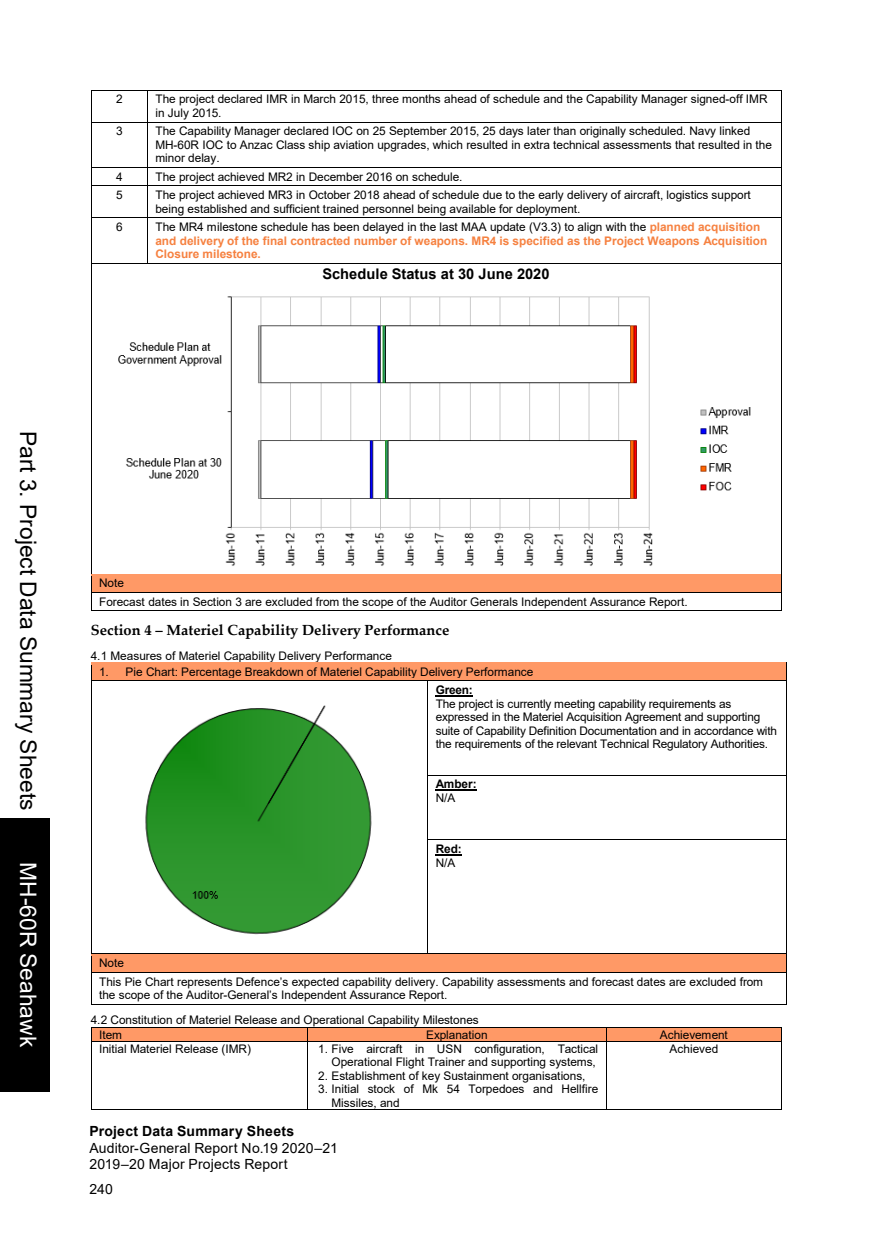
<style>
.page{position:relative;width:874px;height:1241px;background:#fff}
.page>*{position:absolute;margin:0;border:0;box-sizing:border-box;transform-origin:0 0}
.t1{font:22.75px "Arial";color:#000}
.t2{font:22.75px "Arial";color:#fff}
.t3{font:700 14.7px "Palatino Linotype";letter-spacing:.005em;color:#000}
.t4{font:700 14.7px "Arial";color:#000}
.t5{font:14px/15.8px "Arial";letter-spacing:.015em;color:#000}
.t6{font:700 14px "Arial";letter-spacing:.02em;color:#000}
.t7{font:11.9px/13.7px "Arial";letter-spacing:-.005em;color:#000}
.t8{font:700 11.9px/13.5px "Arial";color:#f68140}
.t9{font:700 11.9px "Arial";letter-spacing:-.01em;color:#000}
.t10{font:10.15px "Arial";color:#000}
.s1{font-weight:400;color:#000}
</style>
<div class="page">
<div style="left:0;top:818px;width:50px;height:272px;background:#000"></div>
<hr style="left:91px;top:90px;width:56px;height:1px;background:#000">
<hr style="left:148px;top:90px;width:632px;height:1px;background:#000">
<hr style="left:91px;top:92px;width:1px;height:30px;background:#000">
<hr style="left:147px;top:92px;width:1px;height:30px;background:#000">
<hr style="left:780px;top:92px;width:1px;height:30px;background:#000">
<hr style="left:91px;top:122px;width:56px;height:1px;background:#000">
<hr style="left:148px;top:122px;width:632px;height:1px;background:#000">
<hr style="left:91px;top:124px;width:1px;height:43px;background:#000">
<hr style="left:147px;top:124px;width:1px;height:43px;background:#000">
<hr style="left:780px;top:124px;width:1px;height:43px;background:#000">
<hr style="left:91px;top:167px;width:56px;height:1px;background:#000">
<hr style="left:148px;top:167px;width:632px;height:1px;background:#000">
<hr style="left:91px;top:185px;width:56px;height:1px;background:#000">
<hr style="left:148px;top:185px;width:632px;height:1px;background:#000">
<svg style="left:91px;top:168px;width:1px;height:52px"></svg>
<hr style="left:91px;top:217px;width:56px;height:1px;background:#000">
<svg style="left:147px;top:167px;width:1px;height:53px"></svg>
<hr style="left:148px;top:217px;width:632px;height:1px;background:#000">
<hr style="left:91px;top:220px;width:1px;height:43px;background:#000">
<hr style="left:147px;top:220px;width:1px;height:43px;background:#000">
<hr style="left:780px;top:220px;width:1px;height:43px;background:#000">
<hr style="left:91px;top:263px;width:56px;height:1px;background:#000">
<hr style="left:148px;top:263px;width:632px;height:1px;background:#000">
<hr style="left:91px;top:266px;width:1px;height:307px;background:#000">
<hr style="left:780px;top:266px;width:1px;height:307px;background:#000">
<div style="left:99px;top:576px;width:674px;height:14px;background:#f96"></div>
<hr style="left:91px;top:573px;width:689px;height:1px;background:#000">
<hr style="left:91px;top:574px;width:689px;height:2px;background:#f96">
<hr style="left:91px;top:590px;width:690px;height:2px;background:#f96">
<hr style="left:91px;top:592px;width:689px;height:1px;background:#000">
<svg style="left:91px;top:576px;width:1px;height:34px"></svg>
<hr style="left:91px;top:610px;width:689px;height:1px;background:#000">
<svg style="left:780px;top:574px;width:1px;height:37px"></svg>
<div style="left:99px;top:665px;width:679px;height:13px;background:#f96"></div>
<hr style="left:91px;top:662px;width:694px;height:3px;background:#f96">
<hr style="left:91px;top:678px;width:695px;height:2px;background:#f96">
<hr style="left:435px;top:695px;width:37px;height:1px;background:#000">
<svg style="left:91px;top:665px;width:1px;height:18px"></svg>
<hr style="left:91px;top:680px;width:336px;height:1px;background:#000">
<hr style="left:428px;top:680px;width:357px;height:1px;background:#000">
<svg style="left:785px;top:662px;width:1px;height:19px"></svg>
<hr style="left:91px;top:683px;width:1px;height:91px;background:#000">
<hr style="left:427px;top:683px;width:1px;height:91px;background:#000">
<hr style="left:785px;top:683px;width:1px;height:91px;background:#000">
<hr style="left:435px;top:789px;width:41px;height:1px;background:#000">
<hr style="left:428px;top:774px;width:357px;height:1px;background:#000">
<hr style="left:91px;top:777px;width:1px;height:62px;background:#000">
<hr style="left:427px;top:777px;width:1px;height:62px;background:#000">
<hr style="left:785px;top:777px;width:1px;height:62px;background:#000">
<svg style="left:435px;top:854px;width:26px;height:1px"></svg>
<hr style="left:428px;top:839px;width:357px;height:1px;background:#000">
<hr style="left:91px;top:842px;width:1px;height:111px;background:#000">
<hr style="left:427px;top:842px;width:1px;height:111px;background:#000">
<hr style="left:785px;top:842px;width:1px;height:111px;background:#000">
<div style="left:99px;top:956px;width:679px;height:13px;background:#f96"></div>
<hr style="left:91px;top:953px;width:336px;height:3px;background:#f96">
<hr style="left:428px;top:953px;width:357px;height:3px;background:#f96">
<hr style="left:91px;top:969px;width:695px;height:2px;background:#f96">
<hr style="left:91px;top:971px;width:694px;height:1px;background:#000">
<svg style="left:91px;top:953px;width:1px;height:50px"></svg>
<hr style="left:91px;top:1003px;width:694px;height:1px;background:#000">
<svg style="left:785px;top:953px;width:1px;height:20px"></svg>
<div style="left:91px;top:1027px;width:216px;height:13px;background:#f96"></div>
<div style="left:308px;top:1027px;width:297px;height:13px;background:#f96"></div>
<div style="left:606px;top:1027px;width:174px;height:13px;background:#f96"></div>
<hr style="left:91px;top:1026px;width:216px;height:1px;background:#000">
<hr style="left:308px;top:1026px;width:297px;height:1px;background:#000">
<hr style="left:606px;top:1026px;width:174px;height:1px;background:#000">
<svg style="left:91px;top:1026px;width:1px;height:14px"></svg>
<hr style="left:91px;top:1040px;width:216px;height:1px;background:#000">
<svg style="left:307px;top:1027px;width:1px;height:14px"></svg>
<hr style="left:308px;top:1040px;width:297px;height:1px;background:#000">
<svg style="left:605px;top:1027px;width:1px;height:14px"></svg>
<hr style="left:606px;top:1040px;width:174px;height:1px;background:#000">
<svg style="left:780px;top:1027px;width:1px;height:14px"></svg>
<hr style="left:91px;top:1041px;width:1px;height:68px;background:#000">
<hr style="left:91px;top:1109px;width:216px;height:1px;background:#000">
<hr style="left:307px;top:1041px;width:1px;height:68px;background:#000">
<hr style="left:308px;top:1109px;width:297px;height:1px;background:#000">
<hr style="left:605px;top:1041px;width:1px;height:68px;background:#000">
<hr style="left:606px;top:1109px;width:174px;height:1px;background:#000">
<hr style="left:780px;top:1041px;width:1px;height:68px;background:#000">
<img style="left:118px;top:296px;width:633px;height:270px">
<img style="left:145px;top:705px;width:227px;height:230px">
<p class="t7" style="left:116px;top:92px;width:8px">2</p>
<p class="t7" style="left:155px;top:92px;width:613px">The project declared IMR in March 2015, three months ahead of schedule and the Capability Manager signed-off IMR in July 2015.</p>
<p class="t7" style="left:116px;top:124px;width:8px">3</p>
<p class="t7" style="left:155px;top:124px;width:617px">The Capability Manager declared IOC on 25 September 2015, 25 days later than originally scheduled. Navy linked<br>MH-60R IOC to Anzac Class ship aviation upgrades, which resulted in extra technical assessments that resulted in the minor delay.</p>
<p class="t7" style="left:116px;top:170px;width:8px">4</p>
<p class="t7" style="left:155px;top:170px;width:308px">The project achieved MR2 in December 2016 on schedule.</p>
<p class="t7" style="left:116px;top:188px;width:8px">5</p>
<p class="t7" style="left:155px;top:188px;width:596px">The project achieved MR3 in October 2018 ahead of schedule due to the early delivery of aircraft, logistics support being established and sufficient trained personnel being available for deployment.</p>
<p class="t7" style="left:116px;top:220px;width:8px">6</p>
<p class="t8" style="left:155px;top:220px;width:613px"><span class="s1">The MR4 milestone schedule has been delayed in the last MAA update (V3.3) to align with the</span> planned acquisition and delivery of the final contracted number of weapons. MR4 is specified as the Project Weapons Acquisition<br>Closure milestone.</p>
<p class="t4" style="left:322px;top:264px;width:229px">Schedule Status at 30 June 2020</p>
<h1 class="t1" style="left:44px;top:430px;width:381px;rotate:90deg">Part 3. Project Data Summary Sheets</h1>
<h1 class="t2" style="left:44px;top:862px;width:186px;rotate:90deg">MH-60R Seahawk</h1>
<p class="t7" style="left:99px;top:573px;width:590px;line-height:18.4px">Note<br>Forecast dates in Section 3 are excluded from the scope of the Auditor Generals Independent Assurance Report.</p>
<p class="t3" style="left:91px;top:619px;width:360px">Section 4 – Materiel Capability Delivery Performance</p>
<p class="t7" style="left:91px;top:648px;width:302px">4.1 Measures of Materiel Capability Delivery Performance</p>
<p class="t7" style="left:99px;top:664px;width:435px">1. Pie Chart: Percentage Breakdown of Materiel Capability Delivery Performance</p>
<p class="t9" style="left:435px;top:681px;width:39px">Green:</p>
<p class="t7" style="left:435px;top:696px;width:343px">The project is currently meeting capability requirements as expressed in the Materiel Acquisition Agreement and supporting suite of Capability Definition Documentation and in accordance with the requirements of the relevant Technical Regulatory Authorities.</p>
<p class="t9" style="left:435px;top:775px;width:42px">Amber:</p>
<p class="t7" style="left:435px;top:790px;width:21px">N/A</p>
<p class="t9" style="left:435px;top:840px;width:28px">Red:</p>
<p class="t7" style="left:435px;top:855px;width:21px">N/A</p>
<p class="t7" style="left:99px;top:953px;width:665px;line-height:18.6px">Note<br>This Pie Chart represents Defence’s expected capability delivery. Capability assessments and forecast dates are excluded from</p>
<p class="t7" style="left:91px;top:981px;width:389px;line-height:25.2px;text-indent:8px">the scope of the Auditor-General’s Independent Assurance Report.<br>4.2 Constitution of Materiel Release and Operational Capability Milestones</p>
<p class="t7" style="left:99px;top:1027px;width:24px">Item</p>
<p class="t7" style="left:426px;top:1027px;width:63px">Explanation</p>
<p class="t7" style="left:659px;top:1027px;width:70px">Achievement</p>
<p class="t7" style="left:99px;top:1041px;width:153px">Initial Materiel Release (IMR)</p>
<p class="t7" style="left:318px;top:1041px;width:281px;text-align:right">1. Five aircraft in USN configuration, Tactical<br>Operational Flight Trainer and supporting systems,</p>
<p class="t7" style="left:318px;top:1068px;width:268px">2. Establishment of key Sustainment organisations,</p>
<p class="t7" style="left:331px;top:1081px;width:268px;text-indent:-13px">3. Initial stock of Mk 54 Torpedoes and Hellfire<br>Missiles, and</p>
<p class="t7" style="left:669px;top:1041px;width:50px">Achieved</p>
<p class="t6" style="left:89px;top:1120px;width:206px">Project Data Summary Sheets</p>
<p class="t10" style="left:91px;top:1128px;width:18px">116</p>
<p class="t5" style="left:89px;top:1139px;width:250px">Auditor-General Report No.19 2020–21<br>2019–20 Major Projects Report</p>
<p class="t5" style="left:89px;top:1181px;width:25px">240</p>
</div>
